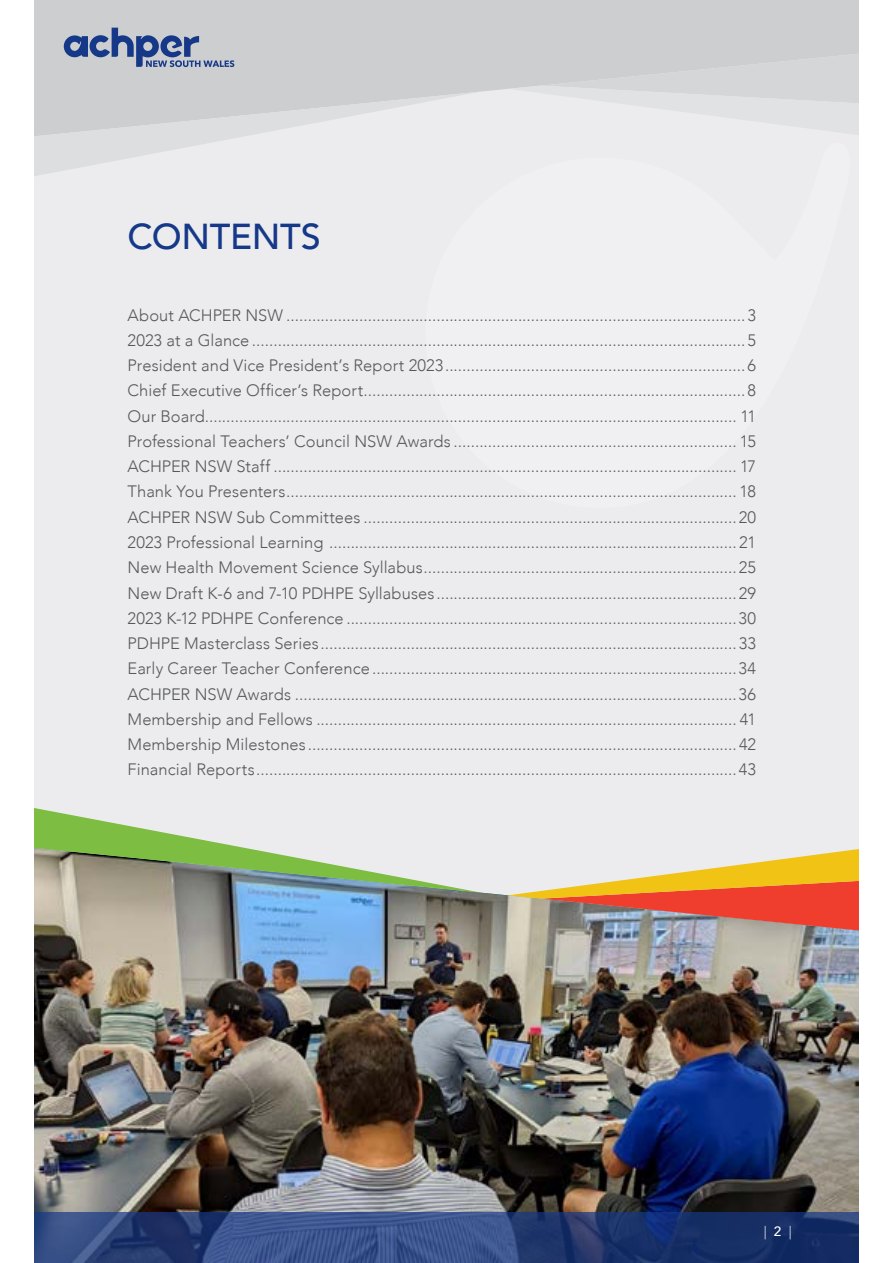
<style>
.page{position:relative;width:893px;height:1263px;background:#fff}
.page>*{position:absolute;margin:0;border:0;box-sizing:border-box;transform-origin:0 0}
.Main_Heading{font:500 36px "Avenir";letter-spacing:-.01em;color:#153888}
.Body_Text{font:300 16.5px "Avenir";letter-spacing:.005em;color:#57585a}
.t1{font:300 13.5px "Avenir";color:#fff}
.s1{font-weight:500}
</style>
<div class="page">
<div style="left:34px;top:34px;width:825px;height:1229px;background:#ececee"></div>
<img style="left:34px;top:892px;width:825px;height:321px">
<svg style="left:34px;top:808px;width:447px;height:85px"></svg>
<svg style="left:508px;top:849px;width:351px;height:81px"></svg>
<div style="left:34px;top:0;width:825px;height:92px;background:#cdced0"></div>
<svg style="left:34px;top:92px;width:441px;height:84px"></svg>
<svg style="left:508px;top:54px;width:351px;height:81px"></svg>
<svg style="left:34px;top:1213px;width:825px;height:50px;background:#2a4179"></svg>
<svg style="left:64px;top:28px;width:170px;height:39px;background:#909cb8"></svg>
<p class="Main_Heading" style="left:128px;top:205px;width:195px">CONTENTS</p>
<p class="Body_Text" style="left:128px;top:305px;width:630px">About ACHPER NSW ........................................................................................................... 3</p>
<p class="Body_Text" style="left:128px;top:330px;width:630px">2023 at a Glance ................................................................................................................... 5</p>
<p class="Body_Text" style="left:128px;top:356px;width:630px">President and Vice President’s Report 2023...................................................................... 6</p>
<p class="Body_Text" style="left:128px;top:381px;width:630px">Chief Executive Officer’s Report......................................................................................... 8</p>
<p class="Body_Text" style="left:128px;top:406px;width:630px">Our Board............................................................................................................................ 11</p>
<p class="Body_Text" style="left:128px;top:431px;width:630px">Professional Teachers’ Council NSW Awards .................................................................. 15</p>
<p class="Body_Text" style="left:128px;top:457px;width:630px">ACHPER NSW Staff ............................................................................................................ 17</p>
<p class="Body_Text" style="left:128px;top:482px;width:630px">Thank You Presenters......................................................................................................... 18</p>
<p class="Body_Text" style="left:128px;top:507px;width:630px">ACHPER NSW Sub Committees .......................................................................................20</p>
<p class="Body_Text" style="left:128px;top:532px;width:630px">2023 Professional Learning ............................................................................................... 21</p>
<p class="Body_Text" style="left:128px;top:558px;width:630px">New Health Movement Science Syllabus.........................................................................25</p>
<p class="Body_Text" style="left:128px;top:583px;width:630px">New Draft K-6 and 7-10 PDHPE Syllabuses ......................................................................29</p>
<p class="Body_Text" style="left:128px;top:608px;width:630px">2023 K-12 PDHPE Conference ...........................................................................................30</p>
<p class="Body_Text" style="left:128px;top:633px;width:630px">PDHPE Masterclass Series.................................................................................................33</p>
<p class="Body_Text" style="left:128px;top:659px;width:630px">Early Career Teacher Conference.....................................................................................34</p>
<p class="Body_Text" style="left:128px;top:684px;width:630px">ACHPER NSW Awards .......................................................................................................36</p>
<p class="Body_Text" style="left:128px;top:709px;width:630px">Membership and Fellows .................................................................................................. 41</p>
<p class="Body_Text" style="left:128px;top:734px;width:630px">Membership Milestones.................................................................................................... 42</p>
<p class="Body_Text" style="left:128px;top:760px;width:630px">Financial Reports................................................................................................................43</p>
<p class="t1" style="left:764px;top:1223px;width:29px">| <span class="s1">2</span> |</p>
</div>
